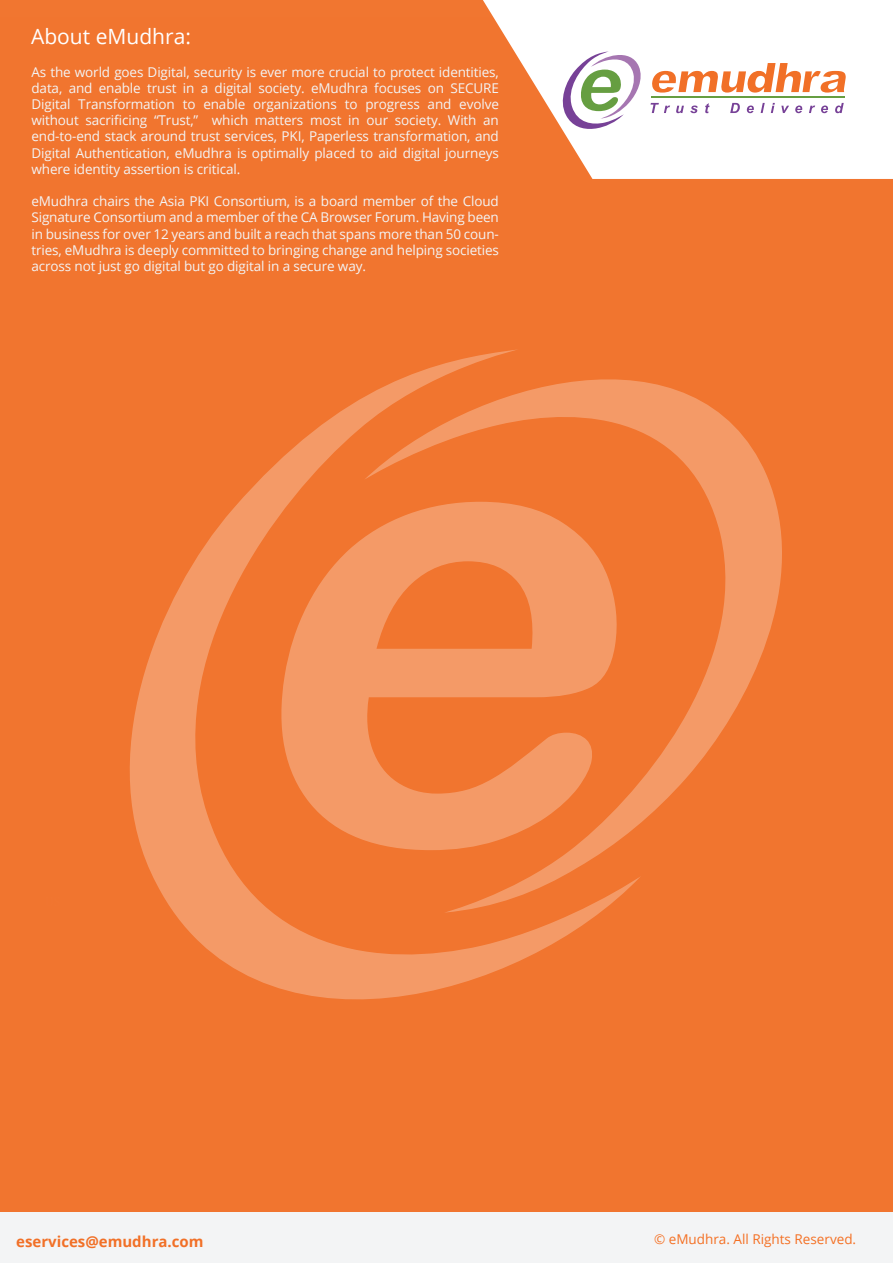
<style>
.page{position:relative;width:893px;height:1263px;background:#fff}
.page>*{position:absolute;margin:0;border:0;box-sizing:border-box;transform-origin:0 0}
.t1{font:21px "Open Sans";color:#fff}
.t2{font:700 15px "Open Sans";color:#f17027}
.t3{font:13.5px/16.2px "Open Sans";letter-spacing:-.01em;color:#f3f4f5;text-align:justify}
.t4{font:13.5px "Open Sans";color:#f37023}
</style>
<div class="page">
<div style="left:0;top:18px;width:893px;height:1245px;background:#f3f4f5"></div>
<div style="left:0;top:0;width:893px;height:1211px;background:#f1752f"></div>
<svg style="left:641px;top:381px;width:141px;height:442px"></svg>
<svg style="left:130px;top:349px;width:511px;height:650px"></svg>
<svg style="left:281px;top:502px;width:336px;height:348px;fill:#f49a67"></svg>
<svg style="left:483px;top:0;width:410px;height:179px;fill:#fff"></svg>
<hr style="left:651px;top:96px;width:194px;height:2px;background:#669e41">
<svg style="left:651px;top:103px;width:19px;height:10px"></svg>
<svg style="left:676px;top:106px;width:8px;height:7px"></svg>
<svg style="left:690px;top:106px;width:8px;height:7px"></svg>
<svg style="left:705px;top:103px;width:5px;height:10px"></svg>
<svg style="left:730px;top:103px;width:10px;height:10px"></svg>
<svg style="left:747px;top:106px;width:7px;height:7px"></svg>
<svg style="left:761px;top:103px;width:4px;height:10px"></svg>
<svg style="left:771px;top:103px;width:4px;height:10px"></svg>
<svg style="left:781px;top:106px;width:8px;height:7px"></svg>
<svg style="left:795px;top:106px;width:7px;height:7px"></svg>
<svg style="left:809px;top:106px;width:6px;height:7px"></svg>
<svg style="left:821px;top:106px;width:7px;height:7px"></svg>
<svg style="left:835px;top:103px;width:9px;height:10px"></svg>
<svg style="left:652px;top:63px;width:194px;height:30px"></svg>
<svg style="left:558px;top:48px;width:86px;height:89px;background:#d9d7d6"></svg>
<h1 class="t1" style="left:31px;top:22px;width:161px">About eMudhra:</h1>
<p class="t3" style="left:31px;top:63px;width:469px">As the world goes Digital, security is ever more crucial to protect identities, data, and enable trust in a digital society. eMudhra focuses on SECURE Digital Transformation to enable organizations to progress and evolve without sacrificing “Trust,” which matters most in our society. With an end-to-end stack around trust services, PKI, Paperless transformation, and Digital Authentication, eMudhra is optimally placed to aid digital journeys where identity assertion is critical.</p>
<p class="t3" style="left:31px;top:193px;width:469px">eMudhra chairs the Asia PKI Consortium, is a board member of the Cloud Signature Consortium and a member of the CA Browser Forum. Having been in business for over 12 years and built a reach that spans more than 50 coun&shy;tries, eMudhra is deeply committed to bringing change and helping societies across not just go digital but go digital in a secure way.</p>
<p class="t2" style="left:16px;top:1230px;width:189px">eservices@emudhra.com</p>
<p class="t4" style="left:654px;top:1230px;width:204px">© eMudhra. All Rights Reserved.</p>
</div>
